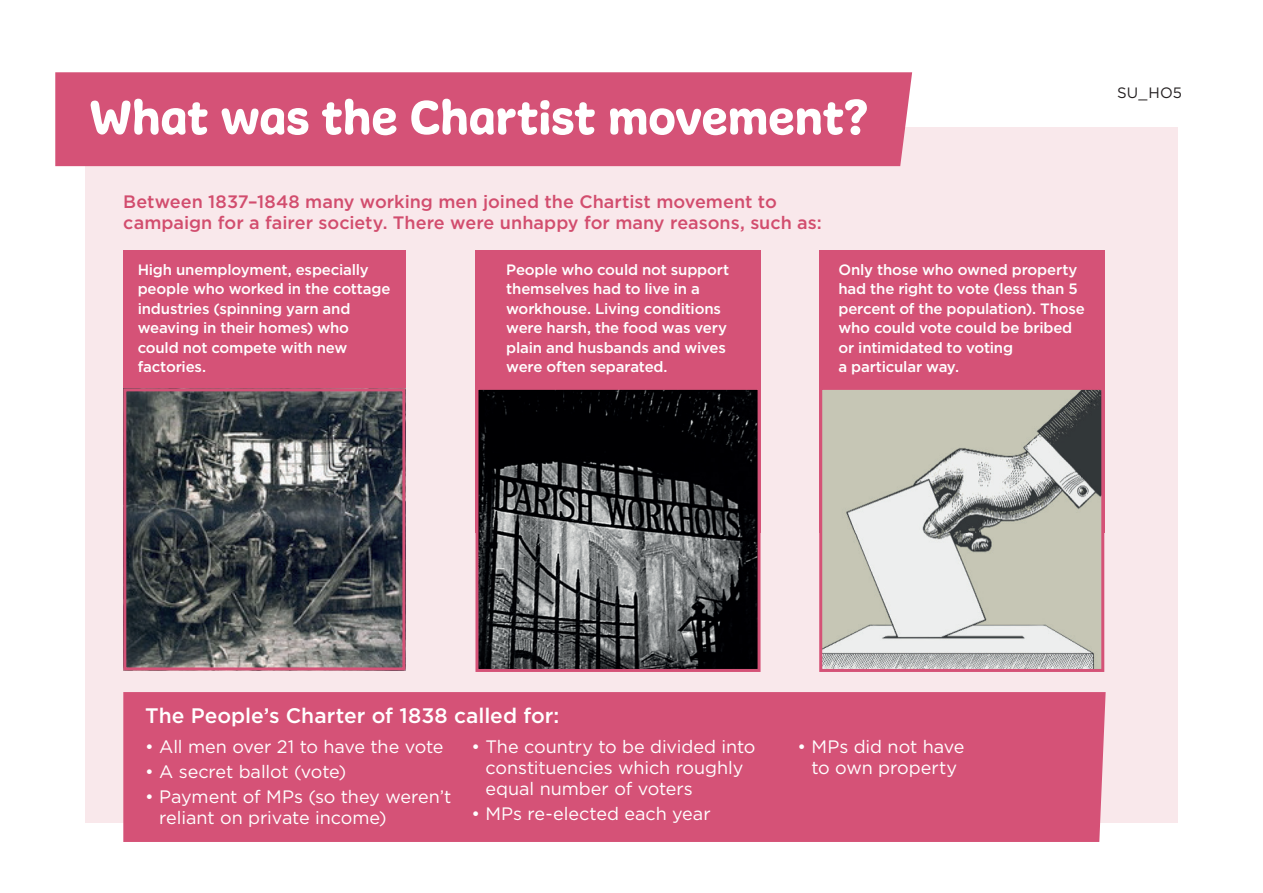
<style>
.page{position:relative;width:1263px;height:893px;background:#fff}
.page>*{position:absolute;margin:0;border:0;box-sizing:border-box;transform-origin:0 0}
.t1{font:51px "Freude";color:#fff}
.t2{font:500 21px "Gotham";color:#fff}
.t3{font:18px/21px "Gotham";letter-spacing:-.005em;color:#fff}
.t4{font:500 18px/21px "Gotham";color:#d24d6e}
.t5{font:500 15px/19.5px "Gotham";letter-spacing:-.01em;color:#fff}
.t6{font:15px "Gotham";color:#231f20}
</style>
<div class="page">
<div style="left:85px;top:127px;width:1093px;height:696px;background:#f9e8eb"></div>
<div style="left:123px;top:251px;width:282px;height:282px;background:#d55277"></div>
<div style="left:475px;top:251px;width:285px;height:282px;background:#d55277"></div>
<div style="left:819px;top:251px;width:285px;height:282px;background:#d55277"></div>
<div style="left:55px;top:72px;width:857px;height:94px;background:#d55277"></div>
<div style="left:123px;top:692px;width:983px;height:150px;background:#d55277"></div>
<img style="left:127px;top:392px;width:274px;height:274px">
<div style="left:123px;top:388px;width:282px;height:282px;border:3px solid #d55277"></div>
<img style="left:479px;top:391px;width:277px;height:277px">
<div style="left:475px;top:387px;width:285px;height:285px;border:3px solid #d55277"></div>
<img style="left:823px;top:391px;width:277px;height:277px">
<div style="left:819px;top:387px;width:285px;height:285px;border:3px solid #d55277"></div>
<h1 class="t1" style="left:89px;top:86px;width:781px">What was the Chartist movement?</h1>
<p class="t4" style="left:123px;top:190px;width:700px">Between 1837–1848 many working men joined the Chartist movement to campaign for a fairer society. There were unhappy for many reasons, such as:</p>
<p class="t5" style="left:138px;top:259px;width:254px">High unemployment, especially people who worked in the cottage industries (spinning yarn and weaving in their homes) who could not compete with new factories.</p>
<p class="t5" style="left:506px;top:259px;width:225px">People who could not support themselves had to live in a workhouse. Living conditions were harsh, the food was very plain and husbands and wives were often separated.</p>
<p class="t5" style="left:838px;top:259px;width:248px">Only those who owned property had the right to vote (less than 5 percent of the population). Those who could vote could be bribed or intimidated to voting<br>a particular way.</p>
<p class="t6" style="left:1117px;top:84px;width:66px">SU_HO5</p>
<h2 class="t2" style="left:145px;top:703px;width:416px">The People’s Charter of 1838 called for:</h2>
<p class="t3" style="left:145px;top:735px;width:300px">• All men over 21 to have the vote</p>
<p class="t3" style="left:145px;top:761px;width:202px">• A secret ballot (vote)</p>
<p class="t3" style="left:159px;top:786px;width:294px;text-indent:-14px">• Payment of MPs (so they weren’t reliant on private income)</p>
<p class="t3" style="left:485px;top:735px;width:272px;text-indent:-14px">• The country to be divided into constituencies which roughly equal number of voters</p>
<p class="t3" style="left:471px;top:803px;width:241px">• MPs re-elected each year</p>
<p class="t3" style="left:797px;top:735px;width:168px;text-align:center">• MPs did not have to own property</p>
</div>
